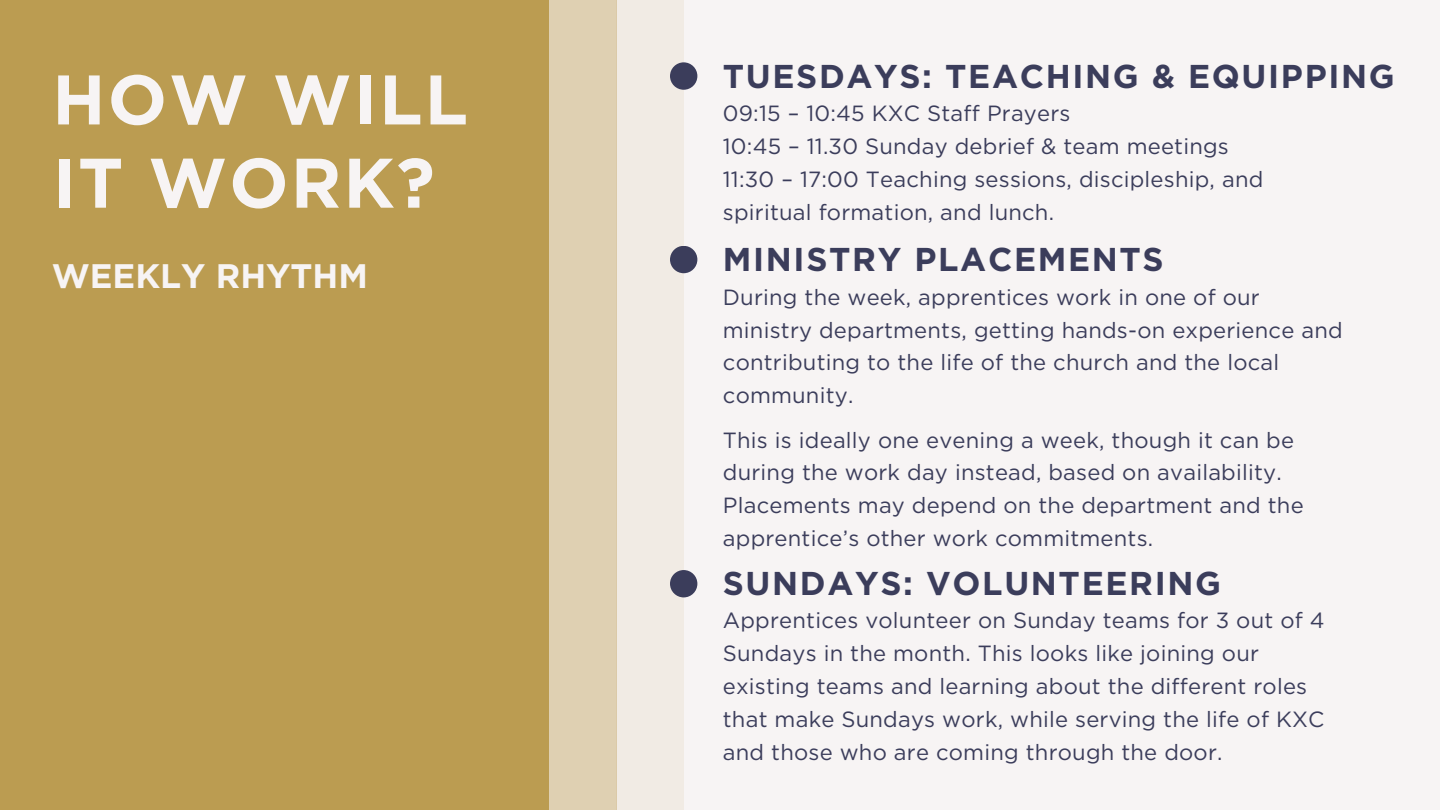
<style>
.page{position:relative;width:1440px;height:810px;background:#f7f4f4}
.page>*{position:absolute;margin:0;border:0;box-sizing:border-box;transform-origin:0 0}
.t1{font:700 70px/83.2px "Gotham";letter-spacing:.03em;color:#f7f4f4}
.t2{font:700 34px "Gotham";color:#f7f4f4}
.t3{font:700 33px "Gotham";letter-spacing:.05em;color:#3b3d5b}
.t4{font:22px/32.7px "Gotham";letter-spacing:.01em;color:#3b3d5b}
</style>
<div class="page">
<div style="left:549px;top:0;width:68px;height:810px;background:#dfd0b2"></div>
<div style="left:617px;top:0;width:67px;height:810px;background:#f1ebe4"></div>
<div style="left:0;top:0;width:549px;height:810px;background:#bb9c51"></div>
<div style="left:670px;top:62px;width:27px;height:28px;background:#3b3d5b;border-radius:50%"></div>
<div style="left:670px;top:246px;width:27px;height:27px;background:#3b3d5b;border-radius:50%"></div>
<div style="left:670px;top:570px;width:27px;height:27px;background:#3b3d5b;border-radius:50%"></div>
<h1 class="t1" style="left:52px;top:58px;width:417px">HOW WILL<br>IT WORK?</h1>
<h2 class="t2" style="left:52px;top:256px;width:318px">WEEKLY RHYTHM</h2>
<h2 class="t3" style="left:723px;top:56px;width:673px">TUESDAYS: TEACHING &amp; EQUIPPING</h2>
<p class="t4" style="left:723px;top:97px;width:349px">09:15 – 10:45 KXC Staff Prayers</p>
<p class="t4" style="left:723px;top:130px;width:508px">10:45 – 11.30 Sunday debrief &amp; team meetings</p>
<p class="t4" style="left:723px;top:163px;width:542px;line-height:33px">11:30 – 17:00 Teaching sessions, discipleship, and spiritual formation, and lunch.</p>
<h2 class="t3" style="left:723px;top:239px;width:442px">MINISTRY PLACEMENTS</h2>
<p class="t4" style="left:723px;top:281px;width:621px">During the week, apprentices work in one of our ministry departments, getting hands-on experience and contributing to the life of the church and the local community.</p>
<p class="t4" style="left:723px;top:423px;width:582px">This is ideally one evening a week, though it can be during the work day instead, based on availability.<br>Placements may depend on the department and the apprentice’s other work commitments.</p>
<h2 class="t3" style="left:723px;top:564px;width:500px">SUNDAYS: VOLUNTEERING</h2>
<p class="t4" style="left:723px;top:603px;width:603px;line-height:33px">Apprentices volunteer on Sunday teams for 3 out of 4<br>Sundays in the month. This looks like joining our existing teams and learning about the different roles that make Sundays work, while serving the life of KXC and those who are coming through the door.</p>
</div>
